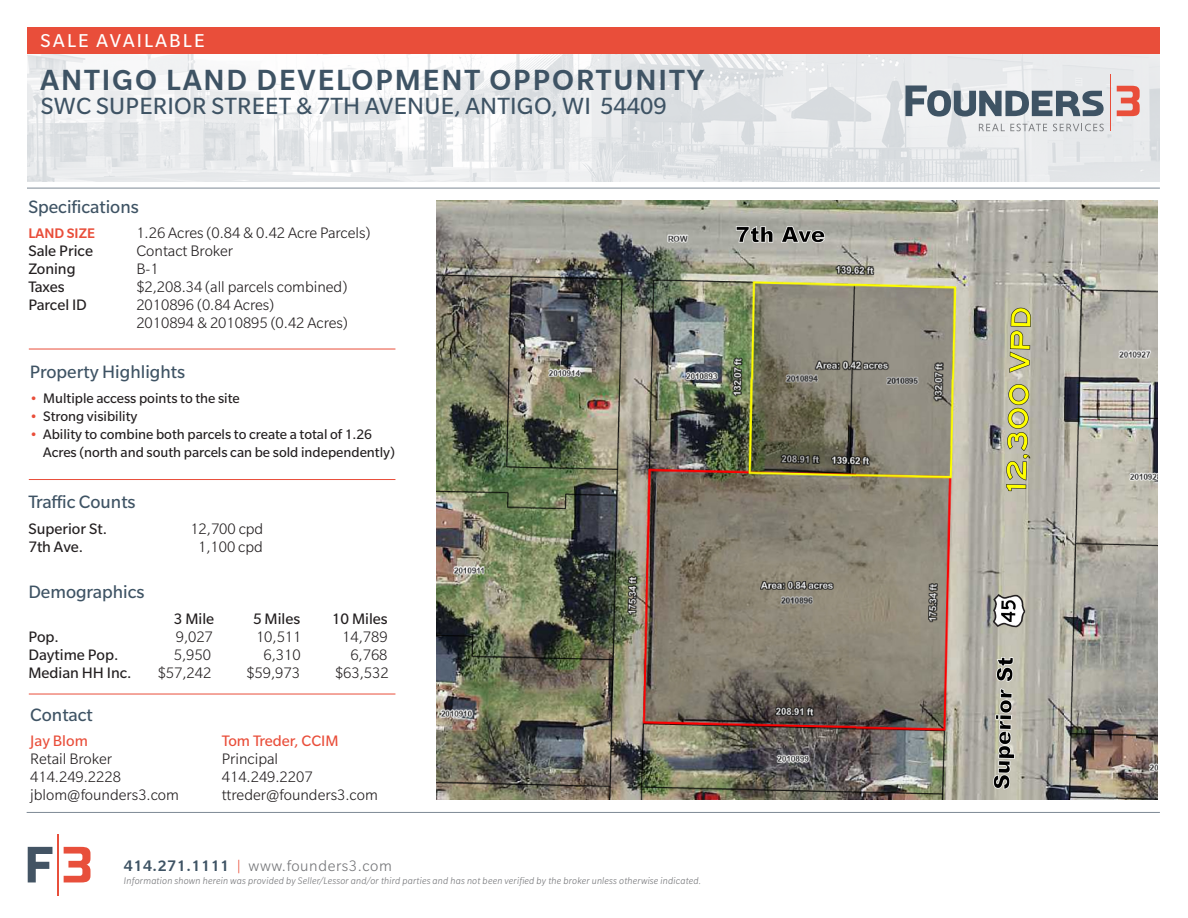
<style>
.page{position:relative;width:1188px;height:918px;background:#fff}
.page>*{position:absolute;margin:0;border:0;box-sizing:border-box;transform-origin:0 0}
.t1{font:500 31.5px "Slate Pro";letter-spacing:.06em;color:#3e5364}
.t2{font:25.5px "Slate Pro";letter-spacing:.01em;color:#3e5364}
.t3{font:20.25px "Slate Pro";letter-spacing:.11em;color:#fff}
.t4{font:19.5px "Slate Pro";color:#3e5364}
.t5{font:300 16.5px "Slate Pro";color:#231f20}
.t6{font:16.5px "Slate Pro";color:#231f20}
.t7{font:300 16.5px "Slate Pro";letter-spacing:.035em;color:#757679}
.t8{font:16.5px "Slate Pro";color:#e94e3a}
.t9{font:15px/18px "Slate Pro";color:#231f20}
.t10{font:500 15px "Slate Pro";color:#e94e3a}
.t11{font:italic 300 10.5px "Slate Pro";letter-spacing:.02em;color:#757679}
.s1{color:#e94e3a}
.s2{font-weight:500;color:#3e5364}
</style>
<div class="page">
<img style="left:27px;top:54px;width:1133px;height:128px">
<hr style="left:1110px;top:75px;width:1px;height:56px;background:#e94e3a">
<svg style="left:905px;top:86px;width:199px;height:31px"></svg>
<svg style="left:1117px;top:86px;width:23px;height:30px"></svg>
<svg style="left:979px;top:124px;width:68px;height:7px"></svg>
<svg style="left:1053px;top:124px;width:51px;height:7px"></svg>
<hr style="left:27px;top:188px;width:1133px;height:1px;background:#7d8995">
<div style="left:27px;top:27px;width:1133px;height:27px;background:#e94e3a"></div>
<hr style="left:58px;top:834px;width:1px;height:61px;background:#e84f3b">
<svg style="left:28px;top:847px;width:24px;height:35px"></svg>
<svg style="left:64px;top:847px;width:26px;height:35px"></svg>
<hr style="left:27px;top:812px;width:1133px;height:1px;background:#7d8995">
<hr style="left:29px;top:479px;width:366px;height:1px;background:#e94e3a">
<hr style="left:29px;top:694px;width:366px;height:1px;background:#e94e3a">
<hr style="left:29px;top:349px;width:366px;height:1px;background:#e94e3a">
<img style="left:436px;top:201px;width:722px;height:598px">
<p class="t3" style="left:41px;top:30px;width:166px">SALE AVAILABLE</p>
<p class="t1" style="left:41px;top:60px;width:665px">ANTIGO LAND DEVELOPMENT OPPORTUNITY</p>
<p class="t2" style="left:41px;top:93px;width:628px">SWC SUPERIOR STREET &amp; 7TH AVENUE, ANTIGO, WI 54409</p>
<p class="t4" style="left:28px;top:196px;width:112px">Specifications</p>
<p class="t10" style="left:28px;top:224px;width:68px">LAND SIZE</p>
<p class="t5" style="left:136px;top:224px;width:236px">1.26 Acres (0.84 &amp; 0.42 Acre Parcels)</p>
<p class="t6" style="left:28px;top:242px;width:66px">Sale Price</p>
<p class="t5" style="left:136px;top:242px;width:98px">Contact Broker</p>
<p class="t6" style="left:28px;top:260px;width:49px">Zoning</p>
<p class="t5" style="left:136px;top:260px;width:24px">B-1</p>
<p class="t6" style="left:28px;top:278px;width:38px">Taxes</p>
<p class="t5" style="left:136px;top:278px;width:212px">$2,208.34 (all parcels combined)</p>
<p class="t6" style="left:28px;top:296px;width:60px">Parcel ID</p>
<p class="t5" style="left:136px;top:296px;width:139px">2010896 (0.84 Acres)</p>
<p class="t5" style="left:136px;top:314px;width:213px">2010894 &amp; 2010895 (0.42 Acres)</p>
<p class="t4" style="left:30px;top:361px;width:157px">Property Highlights</p>
<p class="t9" style="left:30px;top:389px;width:212px"><span class="s1">•</span> Multiple access points to the site</p>
<p class="t9" style="left:30px;top:407px;width:109px"><span class="s1">•</span> Strong visibility</p>
<p class="t9" style="left:43px;top:425px;width:353px;text-indent:-14px"><span class="s1">•</span> Ability to combine both parcels to create a total of 1.26<br>Acres (north and south parcels can be sold independently)</p>
<p class="t4" style="left:28px;top:492px;width:109px">Traffic Counts</p>
<p class="t6" style="left:28px;top:520px;width:80px">Superior St.</p>
<p class="t5" style="left:190px;top:520px;width:74px">12,700 cpd</p>
<p class="t6" style="left:28px;top:538px;width:56px">7th Ave.</p>
<p class="t5" style="left:198px;top:538px;width:66px">1,100 cpd</p>
<p class="t4" style="left:28px;top:582px;width:118px">Demographics</p>
<p class="t6" style="left:174px;top:610px;width:42px">3 Mile</p>
<p class="t6" style="left:253px;top:610px;width:49px">5 Miles</p>
<p class="t6" style="left:332px;top:610px;width:57px">10 Miles</p>
<p class="t6" style="left:28px;top:628px;width:32px">Pop.</p>
<p class="t5" style="left:176px;top:628px;width:39px">9,027</p>
<p class="t5" style="left:256px;top:628px;width:47px">10,511</p>
<p class="t5" style="left:342px;top:628px;width:47px">14,789</p>
<p class="t6" style="left:28px;top:646px;width:91px">Daytime Pop.</p>
<p class="t5" style="left:174px;top:646px;width:39px">5,950</p>
<p class="t5" style="left:264px;top:646px;width:39px">6,310</p>
<p class="t5" style="left:350px;top:646px;width:39px">6,768</p>
<p class="t6" style="left:28px;top:664px;width:105px">Median HH Inc.</p>
<p class="t5" style="left:158px;top:664px;width:55px">$57,242</p>
<p class="t5" style="left:246px;top:664px;width:55px">$59,973</p>
<p class="t5" style="left:335px;top:664px;width:55px">$63,532</p>
<p class="t4" style="left:30px;top:705px;width:64px">Contact</p>
<p class="t8" style="left:30px;top:733px;width:59px">Jay Blom</p>
<p class="t5" style="left:30px;top:751px;width:83px">Retail Broker</p>
<p class="t5" style="left:30px;top:769px;width:92px">414.249.2228</p>
<p class="t5" style="left:30px;top:787px;width:150px">jblom@founders3.com</p>
<p class="t8" style="left:222px;top:733px;width:118px">Tom Treder, CCIM</p>
<p class="t5" style="left:222px;top:751px;width:58px">Principal</p>
<p class="t5" style="left:222px;top:769px;width:92px">414.249.2207</p>
<p class="t5" style="left:222px;top:787px;width:158px">ttreder@founders3.com</p>
<p class="t7" style="left:124px;top:857px;width:270px"><span class="s2">414.271.1111</span> <span class="s1">|</span> www.founders3.com</p>
<p class="t11" style="left:124px;top:875px;width:579px">Information shown herein was provided by Seller/Lessor and/or third parties and has not been verified by the broker unless otherwise indicated.</p>
</div>
